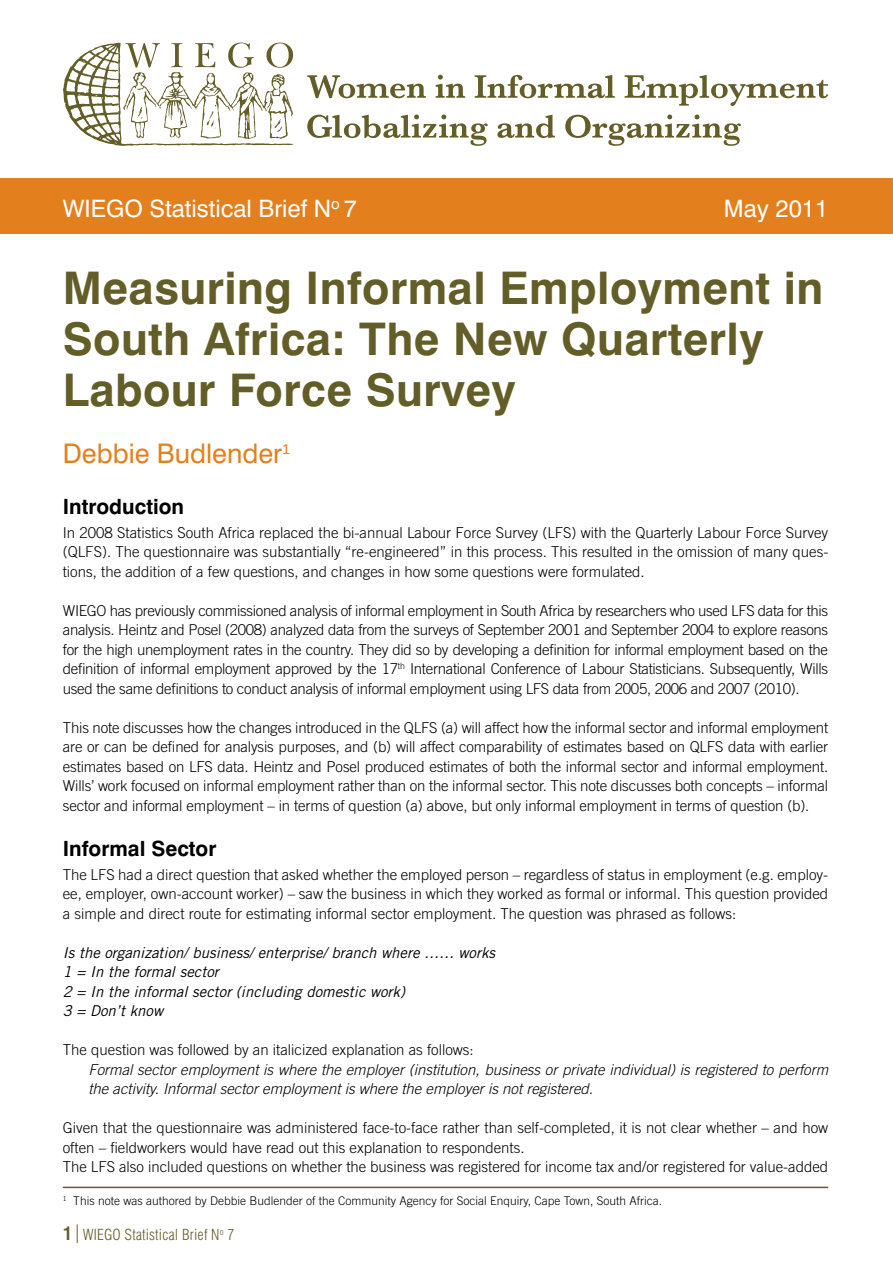
<style>
.page{position:relative;width:893px;height:1263px;background:#fff}
.page>*{position:absolute;margin:0;border:0;box-sizing:border-box;transform-origin:0 0}
.t1{font:700 45px/51px "Swiss 721 BT";letter-spacing:.01em;color:#635d27}
.t2{font:27px "Swiss 721 BT";color:#e37f1c}
.t3{font:24px "Swiss 721 BT";color:#fff}
.t4{font:700 21px "Swiss 721 BT";color:#000}
.t5{font:300 15px/19.5px "Trade Gothic";color:#000;text-align:justify}
.t6{font:italic 300 15px/19.5px "Trade Gothic";color:#000}
.t7{font:italic 15px/19.5px "Trade Gothic";color:#000}
.t8{font:300 condensed 15px "Swiss 721 BT";letter-spacing:.01em;color:#635d27}
.t9{font:300 12px "Trade Gothic";color:#000}
.s1{font-weight:700;font-size:18px}
.s2{font-size:24.75px}
</style>
<div class="page">
<hr style="left:63px;top:1186px;width:765px;height:2px;background:#635d27">
<div style="left:0;top:179px;width:893px;height:55px;background:#e37f1c"></div>
<svg style="left:307px;top:75px;width:119px;height:23px"></svg>
<svg style="left:436px;top:75px;width:29px;height:23px"></svg>
<svg style="left:475px;top:75px;width:140px;height:23px"></svg>
<svg style="left:625px;top:75px;width:203px;height:31px"></svg>
<svg style="left:307px;top:115px;width:181px;height:31px"></svg>
<svg style="left:497px;top:115px;width:58px;height:23px"></svg>
<svg style="left:565px;top:115px;width:176px;height:31px"></svg>
<svg style="left:63px;top:43px;width:230px;height:103px"></svg>
<h3 class="t3" style="left:63px;top:194px;width:296px">Wiego Statistical Brief N<sup>o</sup> 7</h3>
<h3 class="t3" style="left:724px;top:194px;width:106px">May 2011</h3>
<h1 class="t1" style="left:63px;top:262px;width:762px">Measuring Informal Employment in<br>South Africa: The New Quarterly<br>Labour Force Survey</h1>
<h2 class="t2" style="left:63px;top:437px;width:229px">Debbie Budlender<sup>1</sup></h2>
<h3 class="t4" style="left:63px;top:494px;width:123px">Introduction</h3>
<p class="t5" style="left:63px;top:522px;width:767px">In 2008 Statistics South Africa replaced the bi-annual Labour Force Survey (LFS) with the Quarterly Labour Force Survey (QLFS). The questionnaire was substantially “re-engineered” in this process. This resulted in the omission of many ques&shy;tions, the addition of a few questions, and changes in how some questions were formulated.</p>
<p class="t5" style="left:63px;top:600px;width:767px">WIEGO has previously commissioned analysis of informal employment in South Africa by researchers who used LFS data for this analysis. Heintz and Posel (2008) analyzed data from the surveys of September 2001 and September 2004 to explore reasons for the high unemployment rates in the country. They did so by developing a definition for informal employment based on the definition of informal employment approved by the 17<sup>th</sup> International Conference of Labour Statisticians. Subsequently, Wills used the same definitions to conduct analysis of informal employment using LFS data from 2005, 2006 and 2007 (2010).</p>
<p class="t5" style="left:63px;top:717px;width:767px">This note discusses how the changes introduced in the QLFS (a) will affect how the informal sector and informal employment are or can be defined for analysis purposes, and (b) will affect comparability of estimates based on QLFS data with earlier estimates based on LFS data. Heintz and Posel produced estimates of both the informal sector and informal employment.<br>Wills’ work focused on informal employment rather than on the informal sector. This note discusses both concepts – informal sector and informal employment – in terms of question (a) above, but only informal employment in terms of question (b).</p>
<h3 class="t4" style="left:63px;top:835px;width:155px">Informal Sector</h3>
<p class="t5" style="left:63px;top:864px;width:767px">The LFS had a direct question that asked whether the employed person – regardless of status in employment (e.g. employ&shy;ee, employer, own-account worker) – saw the business in which they worked as formal or informal. This question provided a simple and direct route for estimating informal sector employment. The question was phrased as follows:</p>
<p class="t7" style="left:63px;top:942px;width:434px">Is the organization/ business/ enterprise/ branch where …… works 1 = In the formal sector<br>2 = In the informal sector (including domestic work)<br>3 = Don’t know</p>
<p class="t5" style="left:63px;top:1040px;width:412px">The question was followed by an italicized explanation as follows:</p>
<p class="t6" style="left:88px;top:1059px;width:741px">Formal sector employment is where the employer (institution, business or private individual) is registered to perform the activity. Informal sector employment is where the employer is not registered.</p>
<p class="t5" style="left:63px;top:1118px;width:767px;text-align:left">Given that the questionnaire was administered face-to-face rather than self-completed, it is not clear whether – and how often – fieldworkers would have read out this explanation to respondents.<br>The LFS also included questions on whether the business was registered for income tax and/or registered for value-added</p>
<p class="t9" style="left:63px;top:1193px;width:601px"><sup>1</sup> This note was authored by Debbie Budlender of the Community Agency for Social Enquiry, Cape Town, South Africa.</p>
<p class="t8" style="left:63px;top:1226px;width:173px"><span class="s1">1</span> <span class="s2">I</span> WIEGO Statistical Brief N<sup>o</sup> 7</p>
</div>
